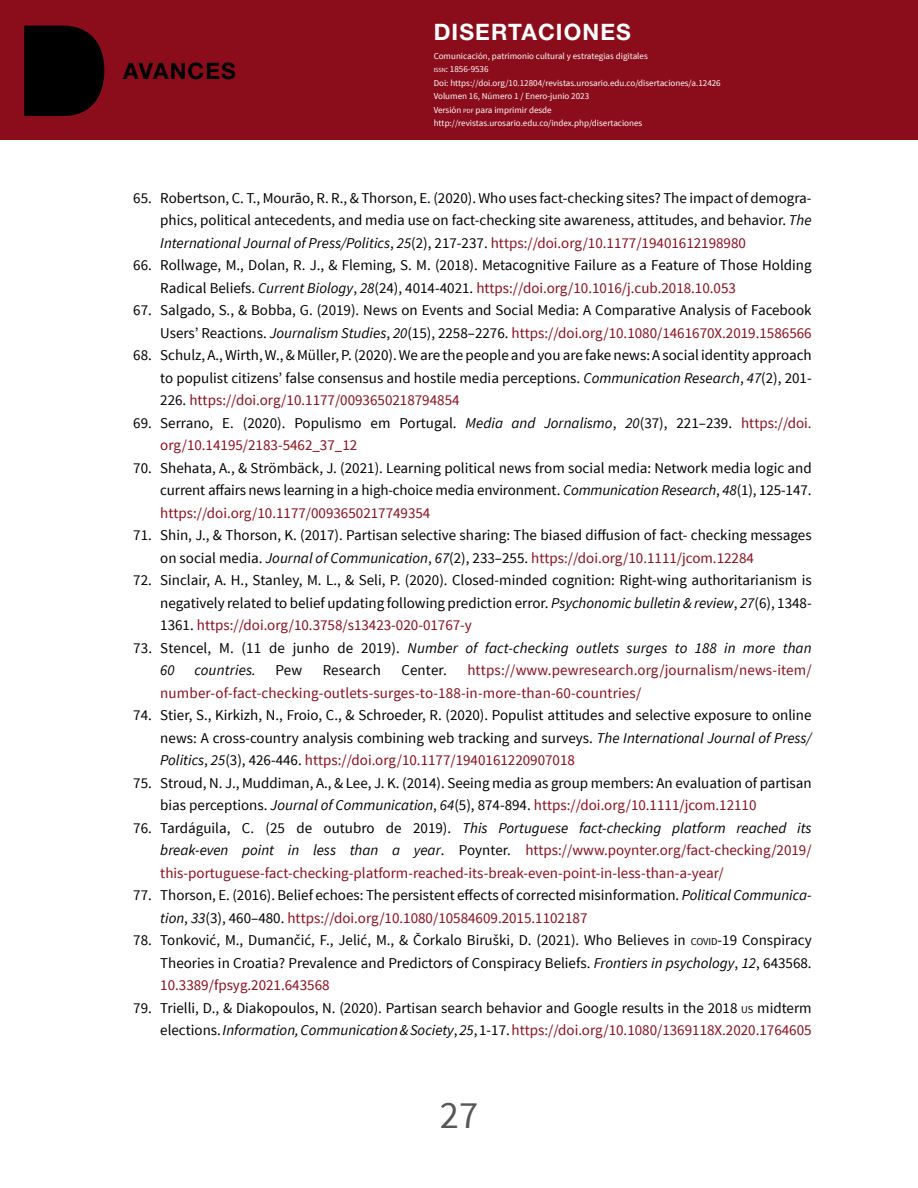
<style>
.page{position:relative;width:918px;height:1188px;background:#fff}
.page>*{position:absolute;margin:0;border:0;box-sizing:border-box;transform-origin:0 0}
.t1{font:38.4px "Source Sans Pro";color:#575756}
.t2{font:700 22.65px "Helvetica Neue LT Std";letter-spacing:.05em;color:#fff}
.t3{font:700 22.65px "Helvetica Neue LT Std";letter-spacing:.05em;color:#000}
.t4{font:15px/22.5px "Source Sans Pro";color:#000;text-align:justify}
.t5{font:15px/22.5px "Source Sans Pro";letter-spacing:.01em;color:#8b0d1b}
.t6{font:italic 15px/22.5px "Source Sans Pro";letter-spacing:.01em;color:#000}
.t7{font:9px/13.5px "Source Sans Pro";color:#fff}
.s1{font-size:6.3px}
.s2{font-style:italic}
.s3{color:#8b0d1b}
.s4{font-style:normal}
.s5{color:#000}
.s6{font-style:italic;color:#000}
.s7{font-size:10.5px}
</style>
<div class="page">
<div style="left:0;top:0;width:918px;height:139px;background:#8b0d1b"></div>
<svg style="left:24px;top:26px;width:80px;height:90px"></svg>
<h2 class="t3" style="left:123px;top:57px;width:114px">AVANCES</h2>
<h2 class="t2" style="left:434px;top:18px;width:199px">DISERTACIONES</h2>
<p class="t7" style="left:434px;top:49px;width:289px">Comunicación, patrimonio cultural y estrategias digitales<br><span class="s1">ISSN</span>: 1856-9536<br>Doi: https://doi.org/10.12804/revistas.urosario.edu.co/disertaciones/a.12426<br>Volumen 16, Número 1 / Enero-junio 2023<br>Versión <span class="s1">PDF</span> para imprimir desde http://revistas.urosario.edu.co/index.php/disertaciones</p>
<p class="t4" style="left:160px;top:187px;width:653px;text-indent:-27px">65. Robertson, C. T., Mourão, R. R., &amp; Thorson, E. (2020). Who uses fact-checking sites? The impact of demogra&shy;phics, political antecedents, and media use on fact-checking site awareness, attitudes, and behavior. <span class="s2">The International Journal of Press/Politics</span>, <span class="s2">25</span>(2), 217-237. <span class="s3">https://doi.org/10.1177/19401612198980</span></p>
<p class="t4" style="left:160px;top:254px;width:653px;text-indent:-27px">66. Rollwage, M., Dolan, R. J., &amp; Fleming, S. M. (2018). Metacognitive Failure as a Feature of Those Holding<br>Radical Beliefs. <span class="s2">Current Biology</span>, <span class="s2">28</span>(24), 4014-4021. <span class="s3">https://doi.org/10.1016/j.cub.2018.10.053</span></p>
<p class="t4" style="left:133px;top:299px;width:680px;text-align:right">67. Salgado, S., &amp; Bobba, G. (2019). News on Events and Social Media: A Comparative Analysis of Facebook<br>Users’ Reactions. <span class="s2">Journalism Studies</span>, <span class="s2">20</span>(15), 2258–2276. <span class="s3">https://doi.org/10.1080/1461670X.2019.1586566</span></p>
<p class="t4" style="left:160px;top:344px;width:653px;text-indent:-27px">68. Schulz, A., Wirth, W., &amp; Müller, P. (2020). We are the people and you are fake news: A social identity approach to populist citizens’ false consensus and hostile media perceptions. <span class="s2">Communication Research</span>, <span class="s2">47</span>(2), 201- 226. <span class="s3">https://doi.org/10.1177/0093650218794854</span></p>
<p class="t4" style="left:160px;top:412px;width:653px;text-indent:-27px">69. Serrano, E. (2020). Populismo em Portugal. <span class="s2">Media and Jornalismo</span>, <span class="s2">20</span>(37), 221–239. <span class="s3">https://doi. org/10.14195/2183-5462_37_12</span></p>
<p class="t4" style="left:160px;top:457px;width:653px;text-indent:-27px">70. Shehata, A., &amp; Strömbäck, J. (2021). Learning political news from social media: Network media logic and current affairs news learning in a high-choice media environment. <span class="s2">Communication Research</span>, <span class="s2">48</span>(1), 125-147. <span class="s3">https://doi.org/10.1177/0093650217749354</span></p>
<p class="t4" style="left:160px;top:524px;width:653px;text-indent:-27px">71. Shin, J., &amp; Thorson, K. (2017). Partisan selective sharing: The biased diffusion of fact- checking messages on social media. <span class="s2">Journal of Communication</span>, <span class="s2">67</span>(2), 233–255. <span class="s3">https://doi.org/10.1111/jcom.12284</span></p>
<p class="t4" style="left:160px;top:569px;width:653px;text-indent:-27px">72. Sinclair, A. H., Stanley, M. L., &amp; Seli, P. (2020). Closed-minded cognition: Right-wing authoritarianism is negatively related to belief updating following prediction error. <span class="s2">Psychonomic bulletin &amp; review</span>, <span class="s2">27</span>(6), 1348- 1361. <span class="s3">https://doi.org/10.3758/s13423-020-01767-y</span></p>
<p class="t6" style="left:160px;top:636px;width:653px;text-indent:-27px"><span class="s4">73. Stencel, M. (11 de junho de 2019).</span> Number of fact-checking outlets surges to 188 in more than<br>60</p>
<p class="t5" style="left:160px;top:659px;width:653px;text-indent:307px">https://www.pewresearch.org/journalism/news-item/ number-of-fact-checking-outlets-surges-to-188-in-more-than-60-countries/</p>
<p class="t4" style="left:160px;top:704px;width:653px;text-indent:-27px">74. Stier, S., Kirkizh, N., Froio, C., &amp; Schroeder, R. (2020). Populist attitudes and selective exposure to online news: A cross-country analysis combining web tracking and surveys. <span class="s2">The International Journal of Press/ Politics</span>, <span class="s2">25</span>(3), 426-446. <span class="s3">https://doi.org/10.1177/1940161220907018</span></p>
<p class="t4" style="left:160px;top:772px;width:653px;text-indent:-27px">75. Stroud, N. J., Muddiman, A., &amp; Lee, J. K. (2014). Seeing media as group members: An evaluation of partisan bias perceptions. <span class="s2">Journal of Communication</span>, <span class="s2">64</span>(5), 874-894. <span class="s3">https://doi.org/10.1111/jcom.12110</span></p>
<p class="t5" style="left:160px;top:817px;width:653px;text-align:justify;text-indent:-27px"><span class="s5">76. Tardáguila, C. (25 de outubro de 2019).</span> <span class="s6">This Portuguese fact-checking platform reached its break-even point in less than a year</span><span class="s5">. Poynter.</span> https://www.poynter.org/fact-checking/2019/ this-portuguese-fact-checking-platform-reached-its-break-even-point-in-less-than-a-year/</p>
<p class="t4" style="left:160px;top:884px;width:653px;text-indent:-27px">77. Thorson, E. (2016). Belief echoes: The persistent effects of corrected misinformation. <span class="s2">Political Communica&shy;tion</span>, <span class="s2">33</span>(3), 460–480. <span class="s3">https://doi.org/10.1080/10584609.2015.1102187</span></p>
<p class="t4" style="left:160px;top:929px;width:653px;text-indent:-27px">78. Tonković, M., Dumančić, F., Jelić, M., &amp; Čorkalo Biruški, D. (2021). Who Believes in <span class="s7">COVID</span>-19 Conspiracy Theories in Croatia? Prevalence and Predictors of Conspiracy Beliefs. <span class="s2">Frontiers in psychology</span>, <span class="s2">12</span>, 643568.<br><span class="s3">10.3389/fpsyg.2021.643568</span></p>
<p class="t4" style="left:133px;top:997px;width:680px;text-align:right">79. Trielli, D., &amp; Diakopoulos, N. (2020). Partisan search behavior and Google results in the 2018 <span class="s7">US</span> midterm elections. <span class="s2">Information, Communication &amp; Society</span>, <span class="s2">25</span>, 1-17. <span class="s3">https://doi.org/10.1080/1369118X.2020.1764605</span></p>
<p class="t6" style="left:194px;top:659px;width:63px">countries.</p>
<p class="t4" style="left:275px;top:659px;width:28px">Pew</p>
<p class="t4" style="left:323px;top:659px;width:60px">Research</p>
<p class="t4" style="left:401px;top:659px;width:47px">Center.</p>
<h1 class="t1" style="left:440px;top:1092px;width:40px">27</h1>
</div>
